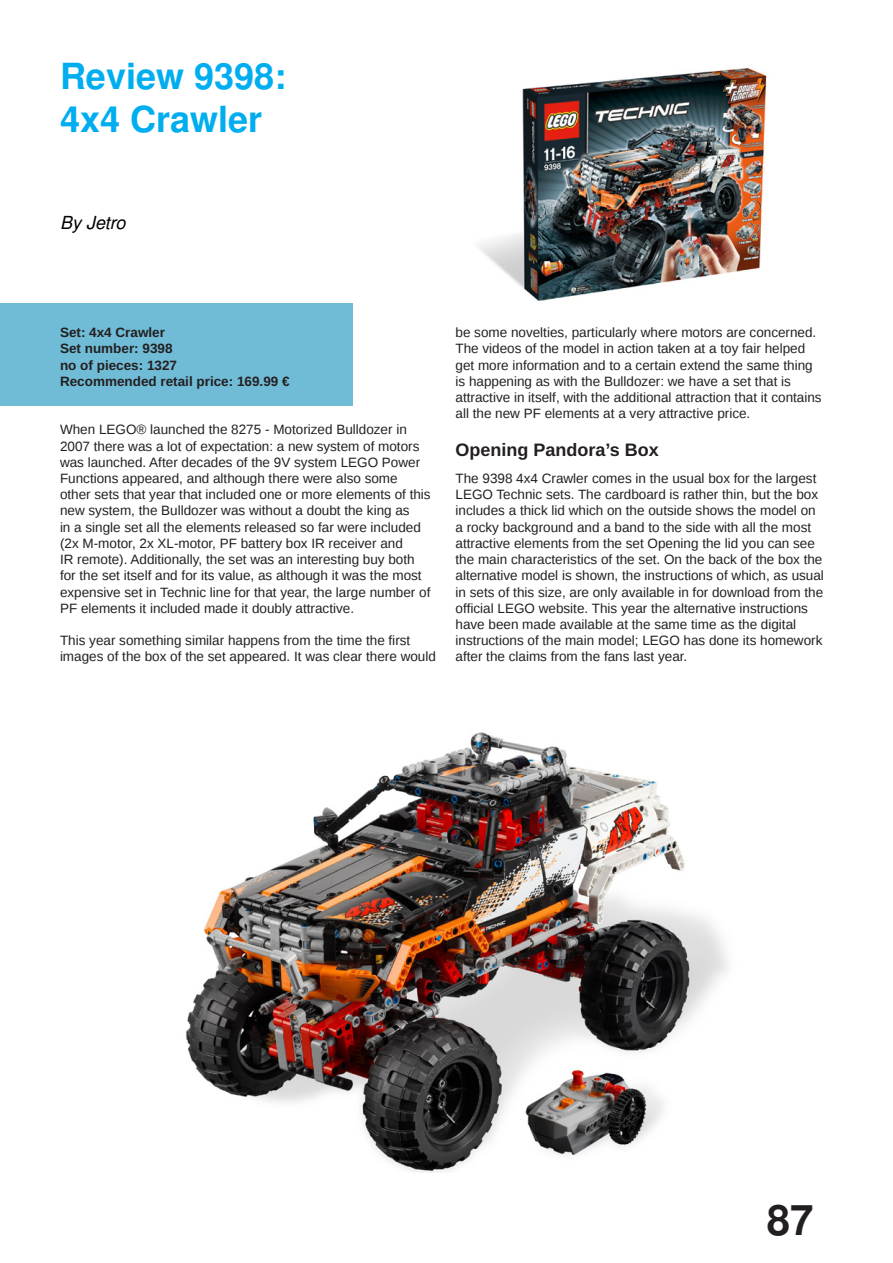
<style>
.page{position:relative;width:893px;height:1263px;background:#fff}
.page>*{position:absolute;margin:0;border:0;box-sizing:border-box;transform-origin:0 0}
.t1{font:700 42px "Free Sans";color:#231f20}
.t2{font:700 36px/43.2px "Free Sans";color:#00aeef}
.t3{font:700 18px "Liberation Sans";color:#231f20}
.t4{font:italic 18px "Free Sans";color:#000}
.t5{font:13.5px/16.2px "Liberation Sans";color:#231f20}
.t6{font:700 13.5px/16.2px "Liberation Sans";color:#231f20}
</style>
<div class="page">
<div style="left:0;top:303px;width:353px;height:102px;background:#70bbd6"></div>
<img style="left:478px;top:68px;width:289px;height:233px">
<img style="left:186px;top:732px;width:542px;height:441px">
<h2 class="t2" style="left:60px;top:56px;width:228px">Review 9398:<br>4x4 Crawler</h2>
<h3 class="t4" style="left:60px;top:215px;width:67px">By Jetro</h3>
<p class="t6" style="left:60px;top:324px;width:231px">Set: 4x4 Crawler<br>Set number: 9398<br>no of pieces: 1327<br>Recommended retail price: 169.99 €</p>
<p class="t5" style="left:60px;top:422px;width:372px">When LEGO® launched the 8275 - Motorized Bulldozer in 2007 there was a lot of expectation: a new system of motors was launched. After decades of the 9V system LEGO Power Functions appeared, and although there were also some other sets that year that included one or more elements of this new system, the Bulldozer was without a doubt the king as<br>in a single set all the elements released so far were included (2x M-motor, 2x XL-motor, PF battery box IR receiver and<br>IR remote). Additionally, the set was an interesting buy both for the set itself and for its value, as although it was the most expensive set in Technic line for that year, the large number of PF elements it included made it doubly attractive.</p>
<p class="t5" style="left:60px;top:632px;width:377px">This year something similar happens from the time the first images of the box of the set appeared. It was clear there would</p>
<p class="t5" style="left:455px;top:324px;width:368px">be some novelties, particularly where motors are concerned.<br>The videos of the model in action taken at a toy fair helped get more information and to a certain extend the same thing is happening as with the Bulldozer: we have a set that is attractive in itself, with the additional attraction that it contains all the new PF elements at a very attractive price.</p>
<h3 class="t3" style="left:455px;top:440px;width:205px">Opening Pandora’s Box</h3>
<p class="t5" style="left:455px;top:470px;width:370px">The 9398 4x4 Crawler comes in the usual box for the largest LEGO Technic sets. The cardboard is rather thin, but the box includes a thick lid which on the outside shows the model on a rocky background and a band to the side with all the most attractive elements from the set Opening the lid you can see the main characteristics of the set. On the back of the box the alternative model is shown, the instructions of which, as usual in sets of this size, are only available in for download from the official LEGO website. This year the alternative instructions have been made available at the same time as the digital instructions of the main model; LEGO has done its homework after the claims from the fans last year.</p>
<h1 class="t1" style="left:767px;top:1201px;width:48px">87</h1>
</div>
